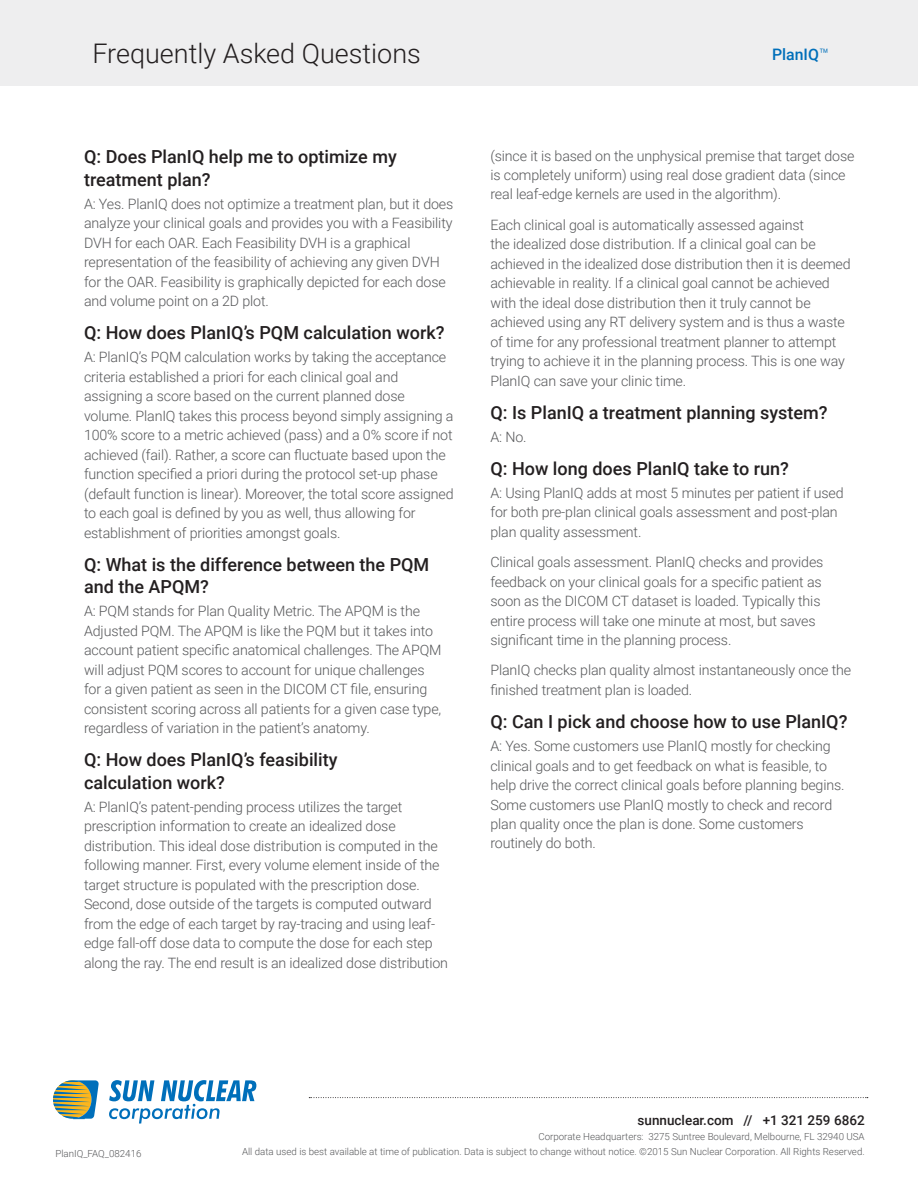
<style>
.page{position:relative;width:918px;height:1188px;background:#fff}
.page>*{position:absolute;margin:0;border:0;box-sizing:border-box;transform-origin:0 0}
.t1{font:300 27px "Roboto";color:#231f20}
.t2{font:500 18px/22.5px "Roboto";color:#231f20}
.t3{font:500 15.75px "Roboto";color:#006fba}
.t4{font:300 14.25px/19.5px "Roboto";letter-spacing:-.01em;color:#57585a}
.t5{font:500 13.5px "Roboto";color:#231f20}
.t6{font:300 9.75px "Roboto";color:#57585a}
.s1{font-weight:300}
</style>
<div class="page">
<svg style="left:309px;top:1097px;width:559px;height:1px"></svg>
<svg style="left:53px;top:1080px;width:46px;height:39px;background:#94a481"></svg>
<svg style="left:109px;top:1080px;width:147px;height:44px"></svg>
<div style="left:0;top:0;width:918px;height:85px;background:#eeeeef"></div>
<h1 class="t1" style="left:92px;top:34px;width:330px">Frequently Asked Questions</h1>
<p class="t3" style="left:772px;top:44px;width:58px">PlanIQ<span class="s1">™</span></p>
<p class="t2" style="left:84px;top:145px;width:314px">Q: Does PlanIQ help me to optimize my treatment plan?</p>
<p class="t4" style="left:84px;top:193px;width:371px">A: Yes. PlanIQ does not optimize a treatment plan, but it does analyze your clinical goals and provides you with a Feasibility DVH for each OAR. Each Feasibility DVH is a graphical representation of the feasibility of achieving any given DVH for the OAR. Feasibility is graphically depicted for each dose and volume point on a 2D plot.</p>
<p class="t2" style="left:84px;top:321px;width:362px">Q: How does PlanIQ’s PQM calculation work?</p>
<p class="t4" style="left:84px;top:347px;width:371px">A: PlanIQ’s PQM calculation works by taking the acceptance criteria established a priori for each clinical goal and assigning a score based on the current planned dose volume. PlanIQ takes this process beyond simply assigning a 100% score to a metric achieved (pass) and a 0% score if not achieved (fail). Rather, a score can fluctuate based upon the function specified a priori during the protocol set-up phase (default function is linear). Moreover, the total score assigned to each goal is defined by you as well, thus allowing for establishment of priorities amongst goals.</p>
<p class="t2" style="left:84px;top:553px;width:347px">Q: What is the difference between the PQM and the APQM?</p>
<p class="t4" style="left:84px;top:601px;width:359px">A: PQM stands for Plan Quality Metric. The APQM is the Adjusted PQM. The APQM is like the PQM but it takes into account patient specific anatomical challenges. The APQM will adjust PQM scores to account for unique challenges for a given patient as seen in the DICOM CT file, ensuring consistent scoring across all patients for a given case type, regardless of variation in the patient’s anatomy.</p>
<p class="t2" style="left:84px;top:748px;width:255px">Q: How does PlanIQ’s feasibility calculation work?</p>
<p class="t4" style="left:84px;top:796px;width:366px">A: PlanIQ’s patent-pending process utilizes the target prescription information to create an idealized dose distribution. This ideal dose distribution is computed in the following manner. First, every volume element inside of the target structure is populated with the prescription dose.<br>Second, dose outside of the targets is computed outward from the edge of each target by ray-tracing and using leaf&shy;edge fall-off dose data to compute the dose for each step along the ray. The end result is an idealized dose distribution</p>
<p class="t4" style="left:490px;top:145px;width:366px">(since it is based on the unphysical premise that target dose is completely uniform) using real dose gradient data (since real leaf-edge kernels are used in the algorithm).</p>
<p class="t4" style="left:490px;top:214px;width:362px">Each clinical goal is automatically assessed against<br>the idealized dose distribution. If a clinical goal can be achieved in the idealized dose distribution then it is deemed achievable in reality. If a clinical goal cannot be achieved with the ideal dose distribution then it truly cannot be achieved using any RT delivery system and is thus a waste of time for any professional treatment planner to attempt trying to achieve it in the planning process. This is one way PlanIQ can save your clinic time.</p>
<p class="t2" style="left:490px;top:401px;width:339px">Q: Is PlanIQ a treatment planning system?</p>
<p class="t4" style="left:490px;top:427px;width:38px">A: No.</p>
<p class="t2" style="left:490px;top:457px;width:300px">Q: How long does PlanIQ take to run?</p>
<p class="t4" style="left:490px;top:483px;width:355px">A: Using PlanIQ adds at most 5 minutes per patient if used for both pre-plan clinical goals assessment and post-plan plan quality assessment.</p>
<p class="t4" style="left:490px;top:552px;width:335px">Clinical goals assessment. PlanIQ checks and provides feedback on your clinical goals for a specific patient as soon as the DICOM CT dataset is loaded. Typically this entire process will take one minute at most, but saves significant time in the planning process.</p>
<p class="t4" style="left:490px;top:660px;width:362px">PlanIQ checks plan quality almost instantaneously once the finished treatment plan is loaded.</p>
<p class="t2" style="left:490px;top:710px;width:359px">Q: Can I pick and choose how to use PlanIQ?</p>
<p class="t4" style="left:490px;top:736px;width:356px">A: Yes. Some customers use PlanIQ mostly for checking clinical goals and to get feedback on what is feasible, to help drive the correct clinical goals before planning begins.<br>Some customers use PlanIQ mostly to check and record plan quality once the plan is done. Some customers routinely do both.</p>
<p class="t5" style="left:638px;top:1111px;width:229px">sunnuclear.com // +1 321 259 6862</p>
<p class="t6" style="left:538px;top:1130px;width:328px">Corporate Headquarters: 3275 Suntree Boulevard, Melbourne, FL 32940 USA</p>
<p class="t6" style="left:55px;top:1147px;width:88px">PlanIQ_FAQ_082416</p>
<p class="t6" style="left:242px;top:1145px;width:624px">All data used is best available at time of publication. Data is subject to change without notice. ©2015 Sun Nuclear Corporation. All Rights Reserved.</p>
</div>
